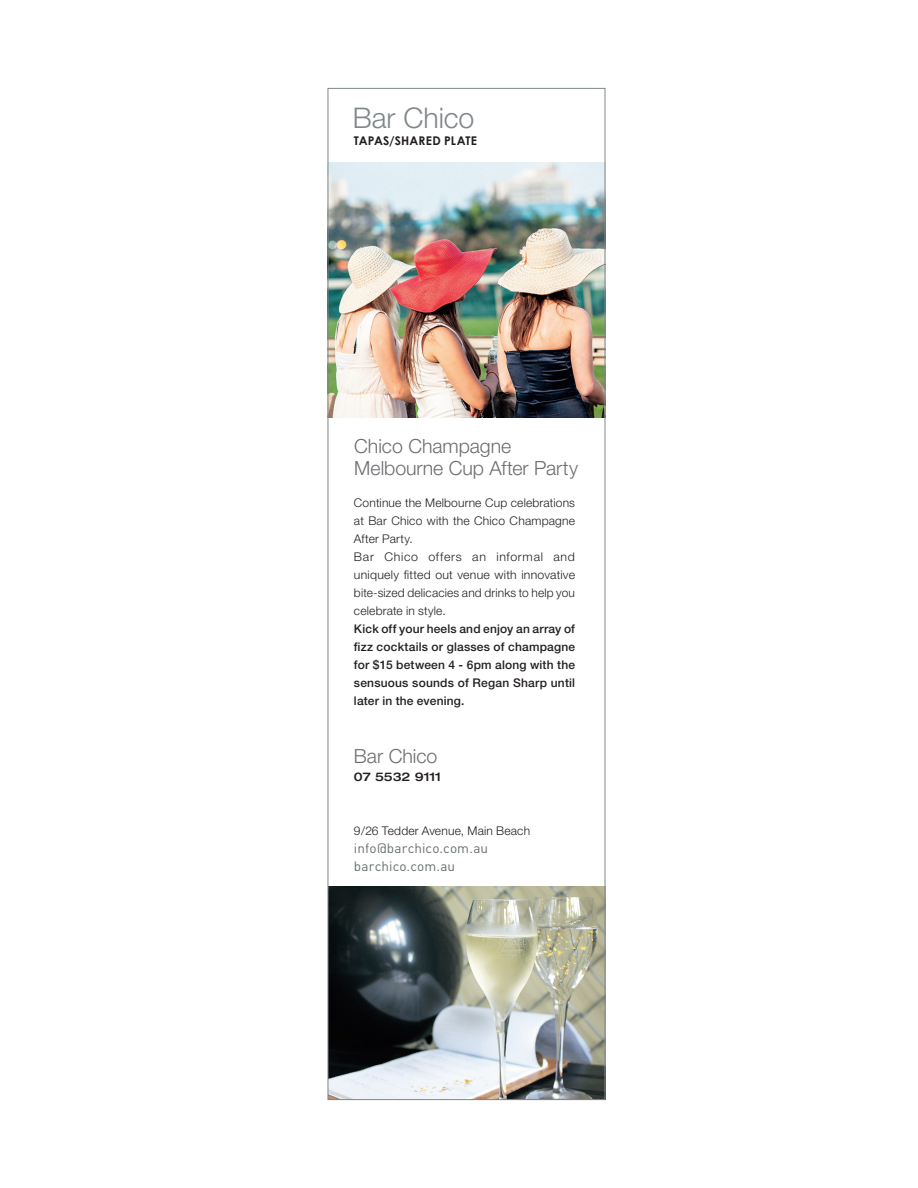
<style>
.page{position:relative;width:918px;height:1188px;background:#fff}
.page>*{position:absolute;margin:0;border:0;box-sizing:border-box;transform-origin:0 0}
.t1{font:300 28.5px "Helvetica Neue";letter-spacing:-.005em;color:#80878a}
.t2{font:300 19.5px/22.5px "Helvetica Neue";color:#6c6d70}
.t3{font:13.5px/18px "DIN";letter-spacing:.01em;color:#666d6f}
.t4{font:300 12px/18px "Helvetica Neue";letter-spacing:.015em;color:#231f20}
.t5{font:500 12px/18px "Helvetica Neue";letter-spacing:.015em;color:#231f20;text-align:justify}
.t6{font:700 12px "Century Gothic";letter-spacing:.015em;color:#231f20}
.t7{font:500 expanded 12px "Helvetica Neue";letter-spacing:-.005em;color:#231f20}
</style>
<div class="page">
<img style="left:330px;top:887px;width:273px;height:211px">
<img style="left:330px;top:162px;width:273px;height:255px">
<h1 class="t1" style="left:353px;top:101px;width:123px">Bar Chico</h1>
<p class="t6" style="left:354px;top:133px;width:124px">TAPAS/SHARED PLATE</p>
<h2 class="t2" style="left:354px;top:434px;width:225px">Chico Champagne<br>Melbourne Cup After Party</h2>
<p class="t4" style="left:354px;top:494px;width:223px">Continue the Melbourne Cup celebrations at Bar Chico with the Chico Champagne<br>After Party.<br>Bar Chico offers an informal and uniquely fitted out venue with innovative bite-sized delicacies and drinks to help you celebrate in style.</p>
<p class="t5" style="left:354px;top:620px;width:223px">Kick off your heels and enjoy an array of fizz cocktails or glasses of champagne for $15 between 4 - 6pm along with the sensuous sounds of Regan Sharp until later in the evening.</p>
<h2 class="t2" style="left:354px;top:745px;width:85px">Bar Chico</h2>
<p class="t7" style="left:354px;top:769px;width:89px">07 5532 9111</p>
<p class="t4" style="left:354px;top:821px;width:178px">9/26 Tedder Avenue, Main Beach</p>
<p class="t3" style="left:354px;top:839px;width:136px">info@barchico.com.au barchico.com.au</p>
</div>
